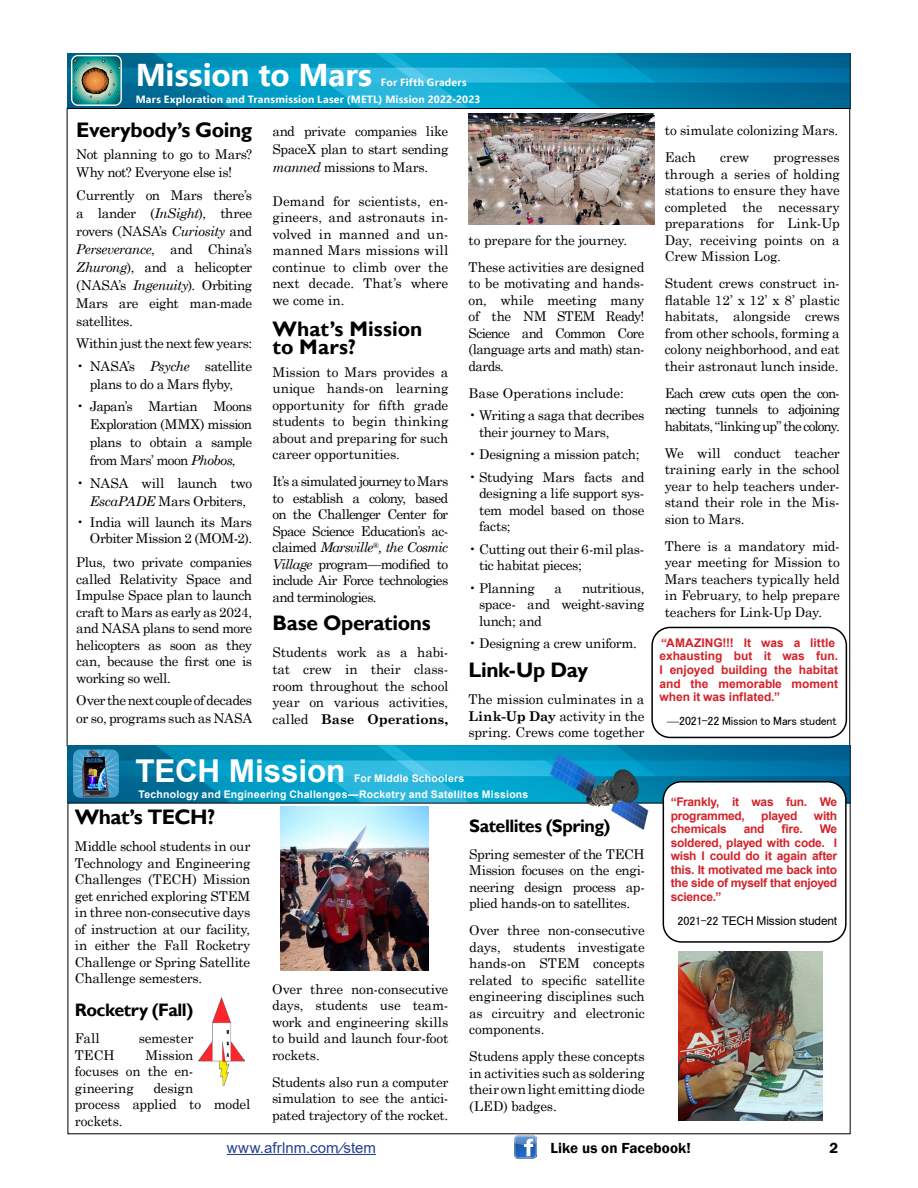
<style>
.page{position:relative;width:918px;height:1188px;background:#fff}
.page>*{position:absolute;margin:0;border:0;box-sizing:border-box;transform-origin:0 0}
.t1{font:700 31.5px "Ebrima";letter-spacing:-.005em;color:#fff}
.t2{font:700 31.5px "Arial";letter-spacing:-.005em;color:#fff}
.t3{font:700 21px "Gill Sans";letter-spacing:-.015em;color:#000}
.t4{font:700 21px/18px "Gill Sans";letter-spacing:.005em;color:#000}
.t5{font:700 18px "Gill Sans";letter-spacing:-.025em;color:#000}
.t6{font:15px "Arial";letter-spacing:.005em;color:#25408f}
.t7{font:600 15px "Franklin Gothic";letter-spacing:.005em;color:#000}
.t8{font:13.5px/16.5px "Century Schoolbook";letter-spacing:-.02em;color:#000;text-align:justify}
.t9{font:13.5px/27px "Century Schoolbook";color:#000}
.t10{font:700 12px/13.5px "Arial";letter-spacing:-.015em;color:#d2232a}
.t11{font:12px "MS UI Gothic";letter-spacing:-.015em;color:#000}
.t12{font:12px "Arial";letter-spacing:-.015em;color:#000}
.t13{font:700 10.5px/16.5px "Arial";letter-spacing:.02em;color:#fff}
.t14{font:700 10.5px/16.5px "Ebrima";letter-spacing:.02em;color:#fff}
.s1{font-style:italic}
.s2{font-weight:700}
.s3{font-family:"Century Schoolbook"}
.s4{font-family:"MS UI Gothic"}
</style>
<div class="page">
<hr style="left:227px;top:1154px;width:149px;height:1px;background:#25408f">
<img style="left:514px;top:1136px;width:23px;height:23px">
<img style="left:68px;top:53px;width:782px;height:55px">
<svg style="left:72px;top:56px;width:49px;height:50px;background:#60927c"></svg>
<div style="left:71px;top:55px;width:51px;height:51px;border:1px solid #fff;border-radius:6px"></div>
<div style="left:651px;top:627px;width:196px;height:111px;border:2px solid #000;border-radius:18px"></div>
<img style="left:469px;top:113px;width:186px;height:111px">
<img style="left:68px;top:745px;width:783px;height:58px">
<img style="left:73px;top:749px;width:46px;height:49px">
<img style="left:198px;top:997px;width:46px;height:89px">
<img style="left:281px;top:806px;width:148px;height:164px">
<img style="left:678px;top:951px;width:144px;height:169px">
<div style="left:663px;top:782px;width:183px;height:160px;background:#fff;border-radius:18px"></div>
<div style="left:663px;top:781px;width:184px;height:162px;border:2px solid #000;border-radius:18px"></div>
<img style="left:548px;top:755px;width:101px;height:75px">
<h1 class="t1" style="left:136px;top:50px;width:238px">Mission to Mars</h1>
<p class="t14" style="left:136px;top:74px;width:346px;text-indent:245px">For Fifth Graders<br>Mars Exploration and Transmission Laser (METL) Mission 2022-2023</p>
<h2 class="t3" style="left:76px;top:117px;width:177px">Everybody’s Going</h2>
<p class="t8" style="left:76px;top:144px;width:177px;line-height:18px">Not planning to go to Mars?<br>Why not? Everyone else is!</p>
<p class="t8" style="left:76px;top:185px;width:177px;line-height:18px">Currently on Mars there’s a lander (<span class="s1">InSight</span>), three rovers (NASA’s <span class="s1">Curiosity</span> and <span class="s1">Perseverance</span>, and China’s <span class="s1">Zhurong</span>), and a helicopter (NASA’s <span class="s1">Ingenuity</span>). Orbiting Mars are eight man-made satellites.</p>
<p class="t8" style="left:76px;top:334px;width:177px">Within just the next few years:</p>
<p class="t8" style="left:76px;top:356px;width:177px;line-height:18px;text-align:center">• NASA’s <span class="s1">Psyche</span> satellite plans to do a Mars flyby,</p>
<p class="t8" style="left:90px;top:396px;width:164px;line-height:18px;text-indent:-14px">• Japan’s Martian Moons Exploration (MMX) mission plans to obtain a sample from Mars’ moon <span class="s1">Phobos</span>,</p>
<p class="t8" style="left:76px;top:473px;width:177px;line-height:18px;text-align:center">• NASA will launch two<br><span class="s1">EscaPADE</span> Mars Orbiters,</p>
<p class="t8" style="left:76px;top:513px;width:177px;text-align:right">• India will launch its Mars<br>Orbiter Mission 2 (MOM-2).</p>
<p class="t8" style="left:76px;top:553px;width:177px">Plus, two private companies called Relativity Space and Impulse Space plan to launch craft to Mars as early as 2024, and NASA plans to send more helicopters as soon as they can, because the first one is working so well.</p>
<p class="t8" style="left:76px;top:690px;width:177px;line-height:18px">Over the next couple of decades or so, programs such as NASA</p>
<p class="t8" style="left:272px;top:121px;width:177px;line-height:18px">and private companies like SpaceX plan to start sending <span class="s1">manned</span> missions to Mars.</p>
<p class="t8" style="left:272px;top:191px;width:177px">Demand for scientists, en&shy;gineers, and astronauts in&shy;volved in manned and un&shy;manned Mars missions will continue to climb over the next decade. That’s where we come in.</p>
<h2 class="t4" style="left:272px;top:321px;width:152px">What’s Mission to Mars?</h2>
<p class="t8" style="left:272px;top:362px;width:177px">Mission to Mars provides a unique hands-on learning opportunity for fifth grade students to begin thinking about and preparing for such career opportunities.</p>
<p class="t8" style="left:272px;top:472px;width:177px">It’s a simulated journey to Mars to establish a colony, based on the Challenger Center for Space Science Education’s ac&shy;claimed <span class="s1">Marsville</span><sup>®</sup><span class="s1">, the Cosmic Village</span> program—modified to include Air Force technologies and terminologies.</p>
<h2 class="t3" style="left:272px;top:611px;width:160px">Base Operations</h2>
<p class="t8" style="left:272px;top:643px;width:177px">Students work as a habi&shy;tat crew in their class&shy;room throughout the school year on various activities, called <span class="s2">Base Operations,</span></p>
<p class="t8" style="left:469px;top:225px;width:177px;line-height:27px">to prepare for the journey.<br>These activities are designed</p>
<p class="t8" style="left:469px;top:274px;width:177px">to be motivating and hands&shy;on, while meeting many of the NM STEM Ready!<br>Science and Common Core (language arts and math) stan&shy;dards.</p>
<p class="t9" style="left:469px;top:378px;width:157px">Base Operations include:</p>
<p class="t8" style="left:479px;top:406px;width:167px;text-indent:-11px">• Writing a saga that decribes their journey to Mars,</p>
<p class="t8" style="left:469px;top:445px;width:172px">• Designing a mission patch;</p>
<p class="t8" style="left:479px;top:468px;width:167px;text-indent:-11px">• Studying Mars facts and designing a life support sys&shy;tem model based on those facts;</p>
<p class="t8" style="left:479px;top:540px;width:167px;text-indent:-11px">• Cutting out their 6-mil plas&shy;tic habitat pieces;</p>
<p class="t8" style="left:469px;top:579px;width:68px">• Planning</p>
<p class="t8" style="left:555px;top:579px;width:9px">a</p>
<p class="t8" style="left:479px;top:579px;width:167px;text-indent:103px">nutritious, space- and weight-saving lunch; and</p>
<p class="t8" style="left:469px;top:634px;width:170px">• Designing a crew uniform.</p>
<h2 class="t3" style="left:469px;top:657px;width:121px">Link-Up Day</h2>
<p class="t8" style="left:469px;top:690px;width:177px">The mission culminates in a <span class="s2">Link-Up Day</span> activity in the spring. Crews come together</p>
<h1 class="t2" style="left:136px;top:749px;width:211px">TECH Mission</h1>
<p class="t13" style="left:139px;top:770px;width:391px;text-indent:216px">For Middle Schoolers<br>Technology and Engineering Challenges—Rocketry and Satellites Missions</p>
<h2 class="t3" style="left:75px;top:804px;width:142px">What’s TECH?</h2>
<p class="t8" style="left:75px;top:837px;width:177px">Middle school students in our Technology and Engineering Challenges (TECH) Mission get enriched exploring STEM in three non-consecutive days of instruction at our facility, in either the Fall Rocketry Challenge or Spring Satellite Challenge semesters.</p>
<h3 class="t5" style="left:75px;top:999px;width:120px">Rocketry (Fall)</h3>
<p class="t8" style="left:75px;top:1029px;width:26px">Fall</p>
<p class="t8" style="left:139px;top:1029px;width:56px">semester</p>
<p class="t8" style="left:75px;top:1046px;width:41px">TECH</p>
<h3 class="t5" style="left:469px;top:815px;width:143px">Satellites (Spring)</h3>
<p class="t8" style="left:469px;top:844px;width:177px">Spring semester of the TECH Mission focuses on the engi&shy;neering design process ap&shy;plied hands-on to satellites.</p>
<p class="t8" style="left:469px;top:921px;width:177px">Over three non-consecutive days, students investigate hands-on STEM concepts related to specific satellite engineering disciplines such as circuitry and electronic components.</p>
<p class="t8" style="left:469px;top:1047px;width:177px">Studens apply these concepts in activities such as soldering their own light emitting diode (LED) badges.</p>
<p class="t8" style="left:272px;top:979px;width:178px">Over three non-consecutive days, students use team&shy;work and engineering skills to build and launch four-foot rockets.</p>
<p class="t8" style="left:272px;top:1073px;width:178px">Students also run a computer simulation to see the antici&shy;pated trajectory of the rocket.</p>
<p class="t8" style="left:75px;top:1046px;width:120px;text-indent:71px">Mission focuses on the en&shy;gineering</p>
<p class="t8" style="left:75px;top:1079px;width:177px;text-align:left;text-indent:79px">design<br>process applied to model rockets.</p>
<p class="t9" style="left:665px;top:116px;width:175px">to simulate colonizing Mars.<br>Each</p>
<p class="t8" style="left:665px;top:148px;width:177px;text-indent:109px">progresses through a series of holding stations to ensure they have completed the necessary preparations for Link-Up Day, receiving points on a Crew Mission Log.</p>
<p class="t8" style="left:665px;top:274px;width:177px">Student crews construct in&shy;flatable 12’ x 12’ x 8’ plastic habitats, alongside crews from other schools, forming a colony neighborhood, and eat their astronaut lunch inside.</p>
<p class="t8" style="left:665px;top:383px;width:177px">Each crew cuts open the con&shy;necting tunnels to adjoining habitats, “linking up” the colony.</p>
<p class="t8" style="left:665px;top:444px;width:177px">We will conduct teacher training early in the school year to help teachers under&shy;stand their role in the Mis&shy;sion to Mars.</p>
<p class="t8" style="left:665px;top:537px;width:177px">There is a mandatory mid&shy;year meeting for Mission to Mars teachers typically held in February, to help prepare teachers for Link-Up Day.</p>
<p class="t10" style="left:660px;top:636px;width:180px">“AMAZING!!! It was a little exhausting but it was fun.<br>I enjoyed building the habitat and the memorable moment when it was inflated.”</p>
<p class="t11" style="left:667px;top:715px;width:171px"><span class="s3">—</span>2021-22 Mission to Mars student</p>
<p class="t8" style="left:720px;top:148px;width:31px">crew</p>
<p class="t10" style="left:671px;top:795px;width:168px">“Frankly, it was fun. We programmed,</p>
<p class="t10" style="left:761px;top:809px;width:38px">played</p>
<p class="t10" style="left:814px;top:809px;width:25px">with</p>
<p class="t10" style="left:671px;top:822px;width:57px">chemicals</p>
<p class="t10" style="left:744px;top:822px;width:22px">and</p>
<p class="t10" style="left:782px;top:822px;width:23px">fire.</p>
<p class="t10" style="left:671px;top:822px;width:168px;text-align:justify;text-indent:149px">We soldered, played with code. I wish I could do it again after this. It motivated me back into the side of myself that enjoyed science.”</p>
<p class="t12" style="left:677px;top:912px;width:161px"><span class="s4">2021-22</span> TECH Mission student</p>
<p class="t6" style="left:227px;top:1137px;width:151px">www.afrlnm.com/stem</p>
<p class="t7" style="left:551px;top:1139px;width:142px">Like us on Facebook!</p>
<p class="t7" style="left:830px;top:1139px;width:10px">2</p>
</div>
